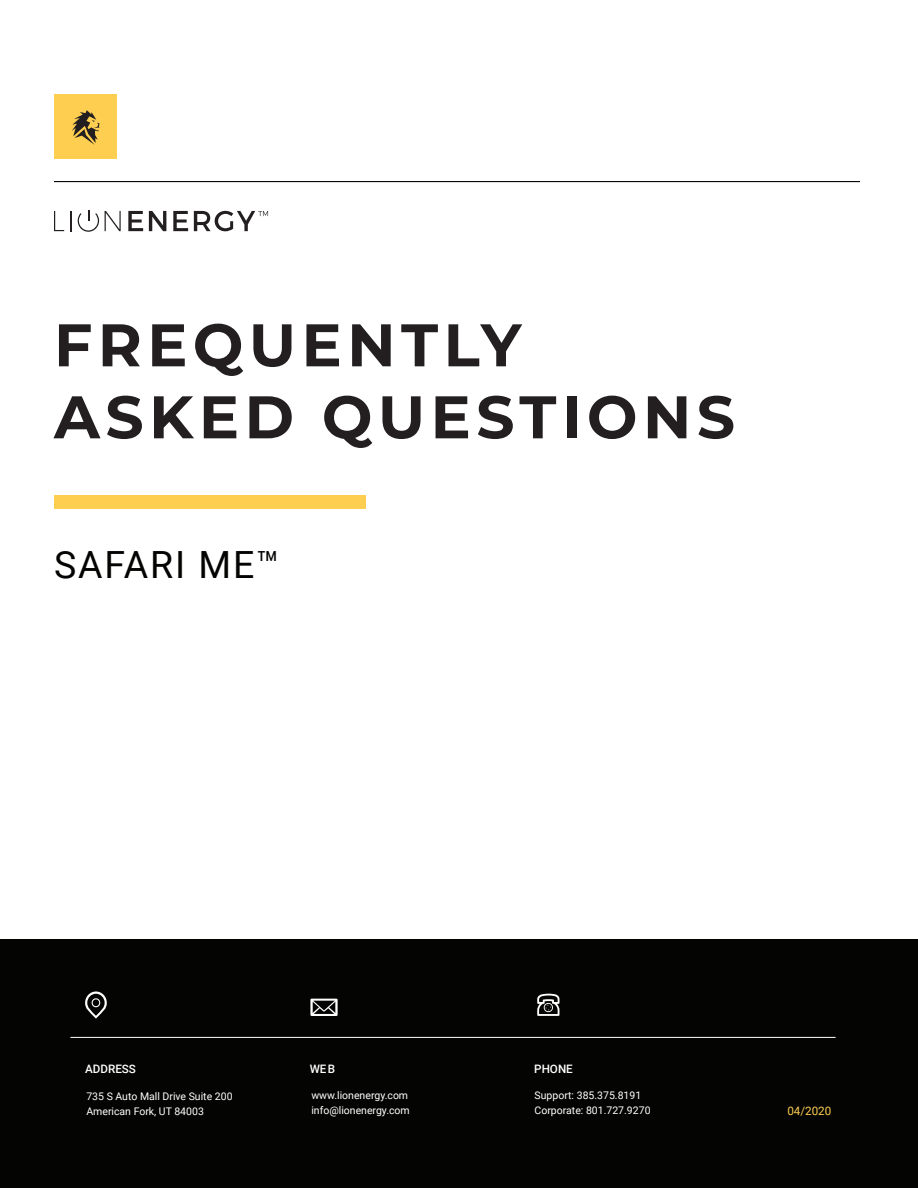
<style>
.page{position:relative;width:918px;height:1188px;background:#fff}
.page>*{position:absolute;margin:0;border:0;box-sizing:border-box;transform-origin:0 0}
.t1{font:700 60px/72px "Montserrat";letter-spacing:.09em;color:#231f20}
.t2{font:37.5px "Roboto";letter-spacing:.05em;color:#040503}
.t3{font:500 11.7px "Roboto";color:#fff}
.t4{font:11.7px "Roboto";color:#fece51}
.t5{font:10.5px/15px "Roboto";color:#fff}
</style>
<div class="page">
<div style="left:0;top:939px;width:918px;height:249px;background:#040503"></div>
<svg style="left:85px;top:991px;width:22px;height:28px"></svg>
<svg style="left:310px;top:999px;width:28px;height:17px"></svg>
<svg style="left:537px;top:994px;width:22px;height:22px"></svg>
<hr style="left:70px;top:1037px;width:766px;height:1px;background:#fff">
<hr style="left:54px;top:181px;width:806px;height:1px;background:#040503">
<div style="left:54px;top:94px;width:63px;height:65px;background:#fece51"></div>
<svg style="left:72px;top:110px;width:27px;height:35px"></svg>
<svg style="left:54px;top:211px;width:10px;height:20px"></svg>
<svg style="left:70px;top:211px;width:1px;height:20px"></svg>
<svg style="left:105px;top:211px;width:16px;height:20px"></svg>
<svg style="left:128px;top:211px;width:15px;height:20px"></svg>
<svg style="left:149px;top:211px;width:17px;height:20px"></svg>
<svg style="left:173px;top:211px;width:15px;height:20px"></svg>
<svg style="left:78px;top:210px;width:21px;height:22px"></svg>
<svg style="left:194px;top:211px;width:74px;height:20px"></svg>
<div style="left:54px;top:495px;width:312px;height:13px;background:#fece51"></div>
<h1 class="t1" style="left:54px;top:306px;width:683px">FREQUENTLY<br>ASKED QUESTIONS</h1>
<h2 class="t2" style="left:54px;top:539px;width:227px">SAFARI ME™</h2>
<p class="t3" style="left:85px;top:1060px;width:52px">ADDRESS</p>
<p class="t3" style="left:310px;top:1060px;width:27px">WEB</p>
<p class="t3" style="left:534px;top:1060px;width:40px">PHONE</p>
<p class="t5" style="left:311px;top:1087px;width:100px">www.lionenergy.com info@lionenergy.com</p>
<p class="t5" style="left:86px;top:1088px;width:148px">735 S Auto Mall Drive Suite 200<br>American Fork, UT 84003</p>
<p class="t5" style="left:535px;top:1087px;width:117px">Support: 385.375.8191<br>Corporate: 801.727.9270</p>
<p class="t4" style="left:787px;top:1102px;width:46px">04/2020</p>
</div>
